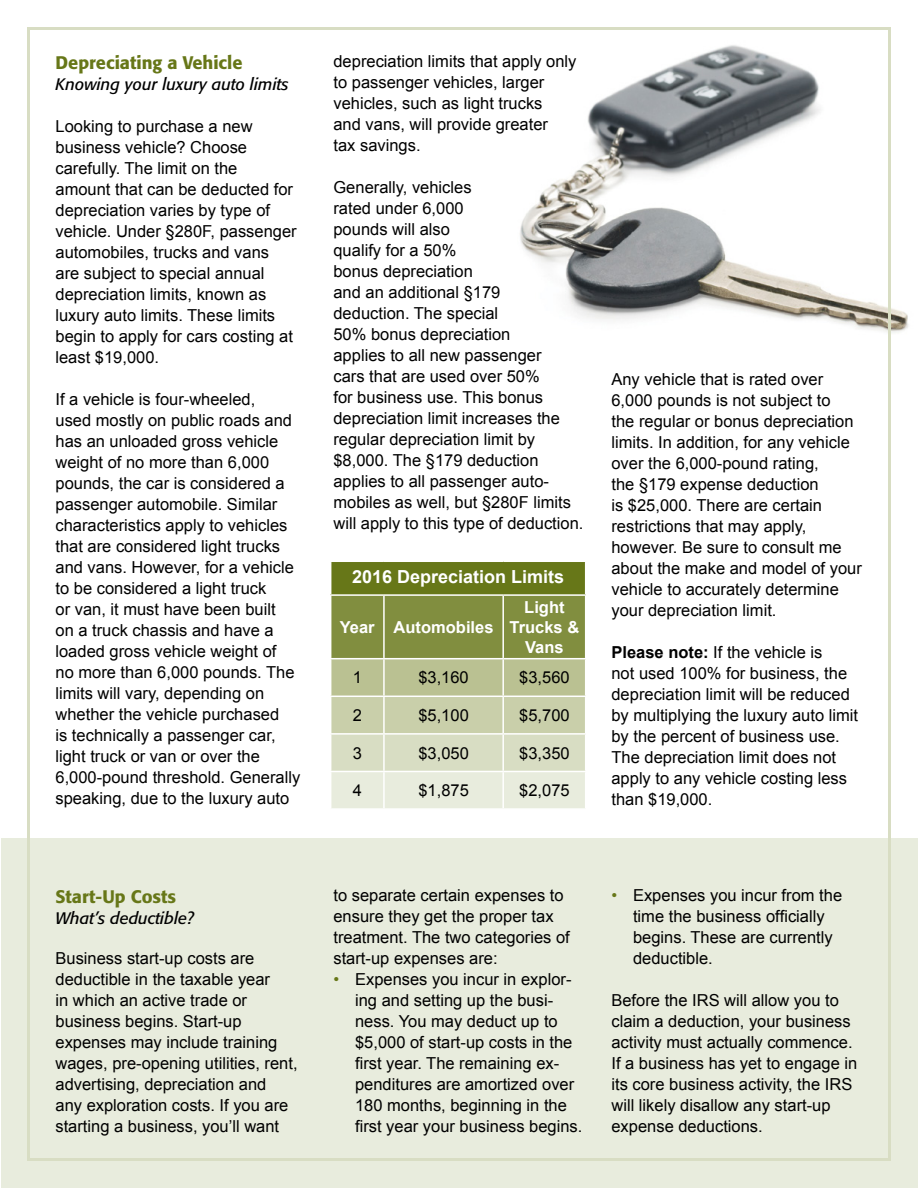
<style>
.page{position:relative;width:918px;height:1188px;background:#fff}
.page>*{position:absolute;margin:0;border:0;box-sizing:border-box;transform-origin:0 0}
.t1{font:500 18px "Formata";color:#677718}
.t2{font:700 18px "Arial";color:#fff}
.t3{font:16.5px/21px "Arial";color:#000}
.t4{font:italic 16.5px "Formata";color:#000}
.t5{font:700 16.5px/19.8px "Arial";color:#fff;text-align:center}
.s1{font-weight:700}
.s2{color:#677718}
</style>
<div class="page">
<div style="left:1px;top:838px;width:917px;height:350px;background:#e8ecdd"></div>
<img style="left:520px;top:45px;width:388px;height:288px">
<div style="left:331px;top:561px;width:255px;height:34px;background:#677718"></div>
<svg style="left:331px;top:596px;width:254px;height:212px;background:#b9c193"></svg>
<hr style="left:330px;top:561px;width:54px;height:1px;background:#fff">
<hr style="left:384px;top:561px;width:119px;height:1px;background:#fff">
<hr style="left:503px;top:561px;width:83px;height:1px;background:#fff">
<hr style="left:585px;top:562px;width:1px;height:32px;background:#fff">
<hr style="left:330px;top:594px;width:54px;height:2px;background:#fff">
<hr style="left:384px;top:594px;width:119px;height:2px;background:#fff">
<hr style="left:383px;top:596px;width:2px;height:62px;background:#fff">
<hr style="left:503px;top:594px;width:83px;height:2px;background:#fff">
<hr style="left:502px;top:596px;width:2px;height:62px;background:#fff">
<hr style="left:330px;top:658px;width:54px;height:1px;background:#fff">
<hr style="left:384px;top:658px;width:119px;height:1px;background:#fff">
<hr style="left:383px;top:659px;width:2px;height:37px;background:#fff">
<hr style="left:503px;top:658px;width:83px;height:1px;background:#fff">
<hr style="left:502px;top:659px;width:2px;height:37px;background:#fff">
<hr style="left:330px;top:696px;width:54px;height:1px;background:#fff">
<hr style="left:384px;top:696px;width:119px;height:1px;background:#fff">
<hr style="left:383px;top:697px;width:2px;height:36px;background:#fff">
<hr style="left:503px;top:696px;width:83px;height:1px;background:#fff">
<hr style="left:502px;top:697px;width:2px;height:36px;background:#fff">
<hr style="left:330px;top:733px;width:54px;height:2px;background:#fff">
<hr style="left:384px;top:733px;width:119px;height:2px;background:#fff">
<hr style="left:383px;top:735px;width:2px;height:36px;background:#fff">
<hr style="left:503px;top:733px;width:83px;height:2px;background:#fff">
<hr style="left:502px;top:735px;width:2px;height:36px;background:#fff">
<hr style="left:330px;top:771px;width:54px;height:1px;background:#fff">
<hr style="left:384px;top:771px;width:119px;height:1px;background:#fff">
<hr style="left:383px;top:772px;width:2px;height:36px;background:#fff">
<hr style="left:503px;top:771px;width:83px;height:1px;background:#fff">
<hr style="left:502px;top:772px;width:2px;height:36px;background:#fff">
<p class="t1" style="left:56px;top:51px;width:189px">Depreciating a Vehicle</p>
<p class="t4" style="left:55px;top:74px;width:235px">Knowing your luxury auto limits</p>
<p class="t3" style="left:55px;top:116px;width:243px">Looking to purchase a new business vehicle? Choose carefully. The limit on the<br>amount that can be deducted for depreciation varies by type of vehicle. Under §280F, passenger automobiles, trucks and vans are subject to special annual depreciation limits, known as luxury auto limits. These limits begin to apply for cars costing at least $19,000.</p>
<p class="t3" style="left:55px;top:389px;width:246px">If a vehicle is four-wheeled,<br>used mostly on public roads and has an unloaded gross vehicle weight of no more than 6,000 pounds, the car is considered a passenger automobile. Similar characteristics apply to vehicles that are considered light trucks and vans. However, for a vehicle to be considered a light truck<br>or van, it must have been built<br>on a truck chassis and have a loaded gross vehicle weight of<br>no more than 6,000 pounds. The limits will vary, depending on whether the vehicle purchased<br>is technically a passenger car, light truck or van or over the<br>6,000-pound threshold. Generally speaking, due to the luxury auto</p>
<p class="t1" style="left:56px;top:886px;width:122px">Start-Up Costs</p>
<p class="t4" style="left:55px;top:908px;width:140px">What’s deductible?</p>
<p class="t3" style="left:55px;top:948px;width:244px">Business start-up costs are deductible in the taxable year<br>in which an active trade or business begins. Start-up expenses may include training wages, pre-opening utilities, rent, advertising, depreciation and<br>any exploration costs. If you are starting a business, you’ll want</p>
<p class="t3" style="left:333px;top:50px;width:245px">depreciation limits that apply only to passenger vehicles, larger vehicles, such as light trucks<br>and vans, will provide greater<br>tax savings.</p>
<p class="t3" style="left:333px;top:176px;width:251px">Generally, vehicles<br>rated under 6,000<br>pounds will also<br>qualify for a 50%<br>bonus depreciation<br>and an additional §179<br>deduction. The special<br>50% bonus depreciation<br>applies to all new passenger<br>cars that are used over 50%<br>for business use. This bonus depreciation limit increases the regular depreciation limit by $8,000. The §179 deduction applies to all passenger auto&shy;mobiles as well, but §280F limits will apply to this type of deduction.</p>
<p class="t2" style="left:352px;top:565px;width:214px">2016 Depreciation Limits</p>
<p class="t5" style="left:340px;top:618px;width:155px">Year Automobiles</p>
<p class="t5" style="left:510px;top:598px;width:71px">Light<br>Trucks &amp;<br>Vans</p>
<p class="t3" style="left:353px;top:667px;width:11px">1</p>
<p class="t3" style="left:418px;top:667px;width:52px">$3,160</p>
<p class="t3" style="left:519px;top:667px;width:52px">$3,560</p>
<p class="t3" style="left:353px;top:705px;width:11px">2</p>
<p class="t3" style="left:418px;top:705px;width:52px">$5,100</p>
<p class="t3" style="left:519px;top:705px;width:52px">$5,700</p>
<p class="t3" style="left:353px;top:743px;width:11px">3</p>
<p class="t3" style="left:418px;top:743px;width:52px">$3,050</p>
<p class="t3" style="left:519px;top:743px;width:52px">$3,350</p>
<p class="t3" style="left:353px;top:780px;width:11px">4</p>
<p class="t3" style="left:418px;top:780px;width:52px">$1,875</p>
<p class="t3" style="left:519px;top:780px;width:52px">$2,075</p>
<p class="t3" style="left:611px;top:369px;width:252px">Any vehicle that is rated over<br>6,000 pounds is not subject to<br>the regular or bonus depreciation limits. In addition, for any vehicle over the 6,000-pound rating,<br>the §179 expense deduction<br>is $25,000. There are certain restrictions that may apply, however. Be sure to consult me about the make and model of your vehicle to accurately determine your depreciation limit.</p>
<p class="t3" style="left:611px;top:642px;width:248px"><span class="s1">Please note:</span> If the vehicle is<br>not used 100% for business, the depreciation limit will be reduced by multiplying the luxury auto limit by the percent of business use.<br>The depreciation limit does not apply to any vehicle costing less than $19,000.</p>
<p class="t3" style="left:333px;top:885px;width:238px">to separate certain expenses to ensure they get the proper tax treatment. The two categories of start-up expenses are:</p>
<p class="t3" style="left:355px;top:969px;width:229px;text-indent:-22px"><span class="s2">•</span> Expenses you incur in explor&shy;ing and setting up the busi&shy;ness. You may deduct up to $5,000 of start-up costs in the first year. The remaining ex&shy;penditures are amortized over<br>180 months, beginning in the first year your business begins.</p>
<p class="t3" style="left:633px;top:885px;width:211px;text-indent:-22px"><span class="s2">•</span> Expenses you incur from the time the business officially begins. These are currently deductible.</p>
<p class="t3" style="left:611px;top:990px;width:247px">Before the IRS will allow you to claim a deduction, your business activity must actually commence.<br>If a business has yet to engage in its core business activity, the IRS will likely disallow any start-up expense deductions.</p>
</div>
